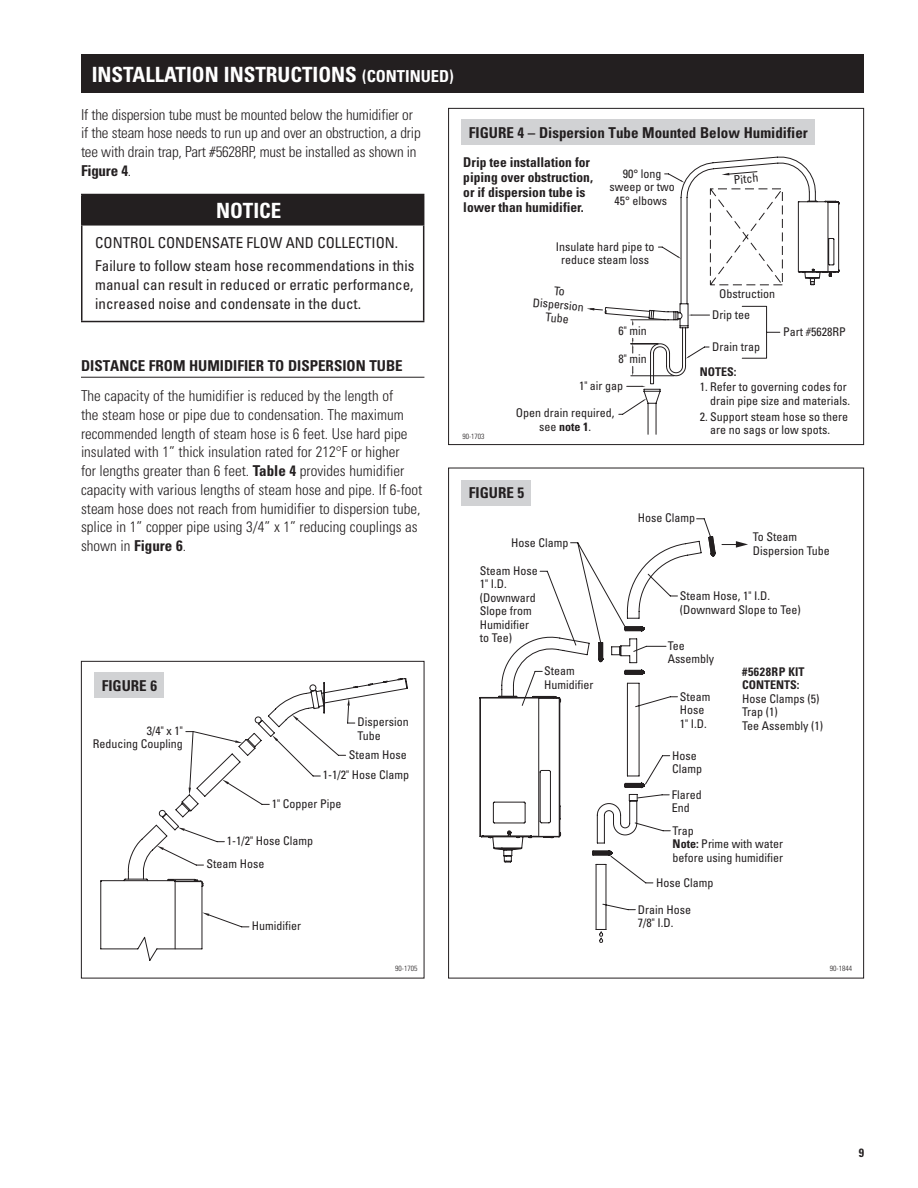
<style>
.page{position:relative;width:918px;height:1188px;background:#fff}
.page>*{position:absolute;margin:0;border:0;box-sizing:border-box;transform-origin:0 0}
.t1{font:700 condensed 21px "Univers";color:#fff}
.t2{font:300 condensed 15px/18.8px "Univers";color:#231f20}
.t3{font:condensed 15px/23.2px "Univers";color:#231f20}
.t4{font:700 condensed 15px "Univers";color:#231f20}
.t5{font:700 condensed 13.5px/15px "Univers";color:#231f20}
.t6{font:condensed 12px/13.5px "Univers";color:#231f20}
.t7{font:700 condensed 12px/13.5px "Univers";color:#231f20}
.t8{font:300 condensed 7.5px "Univers";color:#231f20}
.s1{font-size:16.5px}
.s2{font-weight:700}
</style>
<div class="page">
<div style="left:448px;top:108px;width:416px;height:337px;border:1px solid #231f20"></div>
<svg style="left:647px;top:157px;width:162px;height:278px"></svg>
<svg style="left:590px;top:171px;width:226px;height:244px"></svg>
<svg style="left:798px;top:201px;width:42px;height:84px"></svg>
<div style="left:461px;top:120px;width:354px;height:25px;background:#d1d2d4"></div>
<div style="left:461px;top:480px;width:70px;height:25px;background:#d1d2d4"></div>
<div style="left:81px;top:661px;width:343px;height:317px;border:1px solid #231f20"></div>
<svg style="left:290px;top:678px;width:118px;height:20px"></svg>
<svg style="left:100px;top:698px;width:256px;height:263px"></svg>
<hr style="left:175px;top:881px;width:1px;height:68px;background:#231f20">
<svg style="left:595px;top:518px;width:117px;height:425px"></svg>
<svg style="left:722px;top:541px;width:26px;height:7px"></svg>
<svg style="left:480px;top:537px;width:236px;height:326px"></svg>
<div style="left:94px;top:673px;width:70px;height:25px;background:#d1d2d4"></div>
<hr style="left:81px;top:377px;width:343px;height:1px;background:#231f20">
<div style="left:82px;top:195px;width:342px;height:30px;background:#231f20"></div>
<hr style="left:81px;top:194px;width:343px;height:1px;background:#231f20">
<svg style="left:81px;top:195px;width:1px;height:29px"></svg>
<hr style="left:81px;top:321px;width:343px;height:1px;background:#231f20">
<hr style="left:81px;top:224px;width:343px;height:2px;background:#231f20">
<hr style="left:81px;top:226px;width:1px;height:95px;background:#231f20">
<hr style="left:423px;top:226px;width:1px;height:95px;background:#231f20">
<div style="left:81px;top:54px;width:783px;height:39px;background:#231f20"></div>
<h1 class="t1" style="left:92px;top:61px;width:363px">INSTALLATION INSTRUCTIONS <span class="s1">(CONTINUED)</span></h1>
<p class="t2" style="left:81px;top:105px;width:341px">If the dispersion tube must be mounted below the humidifier or if the steam hose needs to run up and over an obstruction, a drip tee with drain trap, Part #5628RP, must be installed as shown in <span class="s2">Figure 4</span>.</p>
<h1 class="t1" style="left:216px;top:197px;width:67px">NOTICE</h1>
<p class="t3" style="left:95px;top:230px;width:321px">CONTROL CONDENSATE FLOW AND COLLECTION.<br>Failure to follow steam hose recommendations in this</p>
<p class="t3" style="left:95px;top:275px;width:320px;line-height:18.8px">manual can result in reduced or erratic performance, increased noise and condensate in the duct.</p>
<p class="t4" style="left:81px;top:356px;width:323px">DISTANCE FROM HUMIDIFIER TO DISPERSION TUBE</p>
<p class="t2" style="left:81px;top:386px;width:343px">The capacity of the humidifier is reduced by the length of<br>the steam hose or pipe due to condensation. The maximum recommended length of steam hose is 6 feet. Use hard pipe insulated with 1” thick insulation rated for 212°F or higher<br>for lengths greater than 6 feet. <span class="s2">Table 4</span> provides humidifier capacity with various lengths of steam hose and pipe. If 6-foot steam hose does not reach from humidifier to dispersion tube, splice in 1” copper pipe using 3/4” x 1” reducing couplings as shown in <span class="s2">Figure 6</span>.</p>
<p class="t4" style="left:469px;top:123px;width:340px">FIGURE 4 – Dispersion Tube Mounted Below Humidifier</p>
<p class="t5" style="left:463px;top:155px;width:131px">Drip tee installation for piping over obstruction, or if dispersion tube is lower than humidifier.</p>
<p class="t6" style="left:610px;top:166px;width:67px;text-align:center">90° long sweep or two<br>45° elbows</p>
<p class="t6" style="left:556px;top:239px;width:100px;text-align:center">Insulate hard pipe to reduce steam loss</p>
<p class="t6" style="left:535px;top:282px;width:53px;text-align:center;rotate:5deg">To<br>Dispersion<br>Tube</p>
<p class="t6" style="left:618px;top:323px;width:30px">6" min</p>
<p class="t6" style="left:619px;top:352px;width:30px">8" min</p>
<p class="t8" style="left:462px;top:431px;width:24px">90-1703</p>
<p class="t6" style="left:579px;top:378px;width:46px">1" air gap</p>
<p class="t6" style="left:516px;top:406px;width:100px;text-align:center">Open drain required, see <span class="s2">note 1</span>.</p>
<p class="t4" style="left:469px;top:484px;width:57px">FIGURE 5</p>
<p class="t6" style="left:733px;top:173px;width:26px;rotate:-5deg">Pitch</p>
<p class="t6" style="left:719px;top:286px;width:57px">Obstruction</p>
<p class="t6" style="left:712px;top:307px;width:39px">Drip tee</p>
<p class="t6" style="left:712px;top:340px;width:49px">Drain trap</p>
<p class="t6" style="left:783px;top:325px;width:64px">Part #5628RP</p>
<p class="t7" style="left:700px;top:364px;width:38px">NOTES:</p>
<p class="t6" style="left:700px;top:380px;width:152px;text-align:right">1. Refer to governing codes for drain pipe size and materials.</p>
<p class="t6" style="left:710px;top:409px;width:139px;text-indent:-10px">2. Support steam hose so there are no sags or low spots.</p>
<p class="t6" style="left:511px;top:535px;width:59px">Hose Clamp</p>
<p class="t6" style="left:638px;top:511px;width:59px">Hose Clamp</p>
<p class="t6" style="left:753px;top:530px;width:79px">To Steam<br>Dispersion Tube</p>
<p class="t6" style="left:480px;top:564px;width:59px">Steam Hose<br>1" I.D. (Downward<br>Slope from<br>Humidifier to Tee)</p>
<p class="t6" style="left:544px;top:664px;width:32px">Steam</p>
<p class="t4" style="left:102px;top:676px;width:57px">FIGURE 6</p>
<p class="t6" style="left:544px;top:678px;width:51px">Humidifier</p>
<p class="t6" style="left:93px;top:723px;width:92px;text-align:right">3/4" x 1"<br>Reducing Coupling</p>
<p class="t6" style="left:358px;top:715px;width:53px">Dispersion<br>Tube</p>
<p class="t6" style="left:323px;top:744px;width:88px;line-height:20.7px;text-align:right">Steam Hose<br>1-1/2" Hose Clamp</p>
<p class="t6" style="left:272px;top:796px;width:71px">1" Copper Pipe</p>
<p class="t6" style="left:227px;top:834px;width:88px">1-1/2" Hose Clamp</p>
<p class="t6" style="left:207px;top:857px;width:59px">Steam Hose</p>
<p class="t6" style="left:252px;top:919px;width:51px">Humidifier</p>
<p class="t8" style="left:395px;top:964px;width:24px">90-1705</p>
<p class="t6" style="left:680px;top:589px;width:123px">Steam Hose, 1" I.D. (Downward Slope to Tee)</p>
<p class="t6" style="left:668px;top:639px;width:48px">Tee<br>Assembly</p>
<p class="t6" style="left:680px;top:690px;width:32px">Steam<br>Hose<br>1" I.D.</p>
<p class="t6" style="left:672px;top:749px;width:31px">Hose<br>Clamp</p>
<p class="t7" style="left:742px;top:665px;width:64px">#5628RP KIT<br>CONTENTS:</p>
<p class="t6" style="left:742px;top:692px;width:83px">Hose Clamps (5)<br>Trap (1)<br>Tee Assembly (1)</p>
<p class="t6" style="left:672px;top:787px;width:31px">Flared<br>End</p>
<p class="t6" style="left:673px;top:823px;width:112px">Trap<br><span class="s2">Note:</span> Prime with water before using humidifier</p>
<p class="t6" style="left:656px;top:876px;width:59px">Hose Clamp</p>
<p class="t6" style="left:638px;top:903px;width:55px">Drain Hose<br>7/8" I.D.</p>
<p class="t8" style="left:830px;top:964px;width:24px">90-1844</p>
<p class="t7" style="left:859px;top:1146px;width:7px">9</p>
</div>
